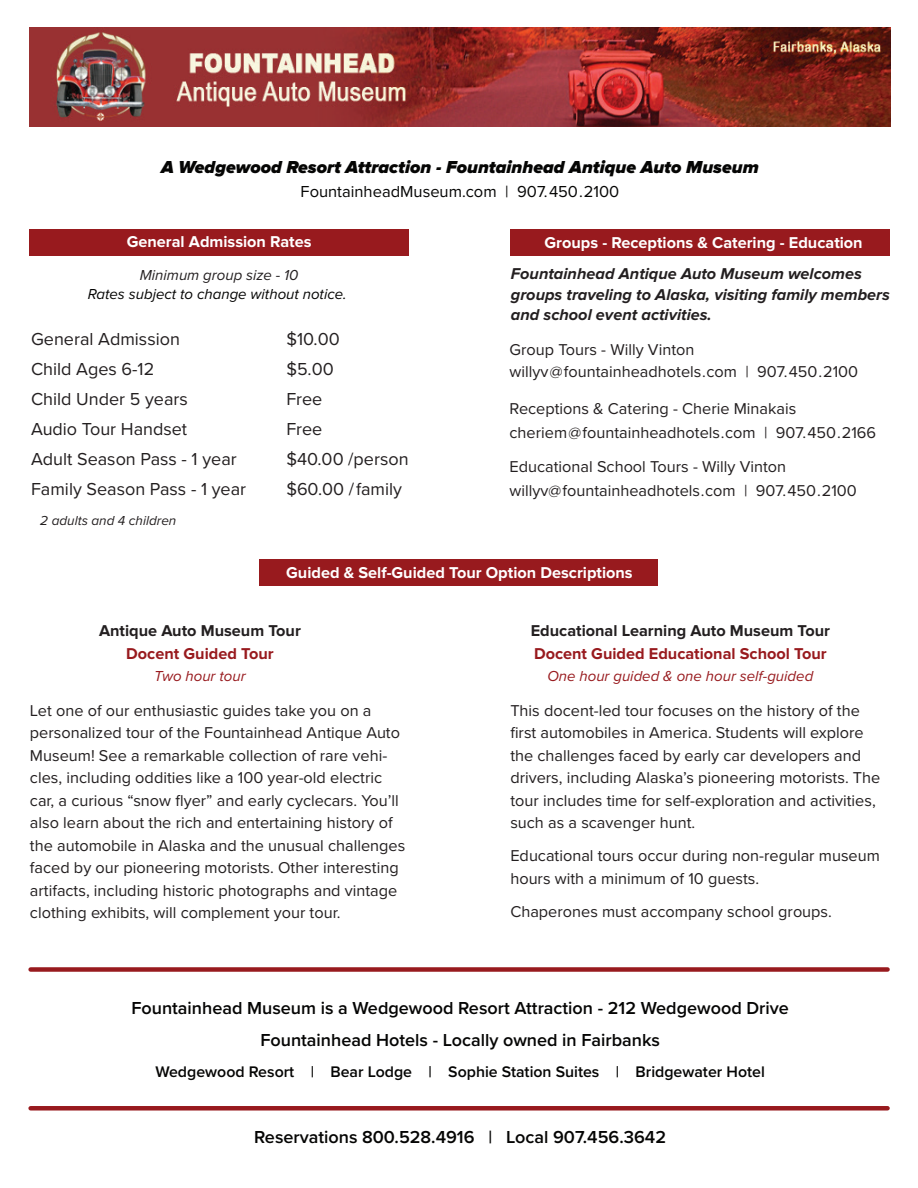
<style>
.page{position:relative;width:918px;height:1188px;background:#fff}
.page>*{position:absolute;margin:0;border:0;box-sizing:border-box;transform-origin:0 0}
.t1{font:18px/30px "Proxima Nova";color:#231f20}
.t2{font:600 18px/31.5px "Proxima Nova";color:#050504;text-align:center}
.t3{font:italic 900 18px "Proxima Nova";color:#050504}
.t4{font:16.5px "Proxima Nova";color:#050504}
.t5{font:16.35px/22.5px "Proxima Nova";color:#231f20}
.t6{font:italic 700 16.35px/20.7px "Proxima Nova";color:#231f20}
.t7{font:700 16.35px "Proxima Nova";color:#fff}
.t8{font:700 16.35px "Proxima Nova";color:#231f20}
.t9{font:700 16.35px "Proxima Nova";color:#981a1e}
.t10{font:600 15.9px "Proxima Nova";color:#050504}
.t11{font:italic 15px "Proxima Nova";color:#981a1e}
.t12{font:italic 15px "Proxima Nova";color:#050504}
.t13{font:italic 15px "Proxima Nova";color:#231f20}
.t14{font:italic 13.5px "Proxima Nova";color:#231f20}
</style>
<div class="page">
<div style="left:510px;top:229px;width:380px;height:27px;background:#981a1e"></div>
<div style="left:29px;top:229px;width:380px;height:27px;background:#981a1e"></div>
<img style="left:29px;top:28px;width:862px;height:99px">
<div style="left:31px;top:1106px;width:857px;height:5px;background:#981a1e"></div>
<div style="left:31px;top:967px;width:857px;height:5px;background:#981a1e"></div>
<div style="left:260px;top:559px;width:398px;height:27px;background:#981a1e"></div>
<p class="t3" style="left:161px;top:157px;width:599px">A Wedgewood Resort Attraction - Fountainhead Antique Auto Museum</p>
<p class="t4" style="left:301px;top:182px;width:320px">FountainheadMuseum.com | 907.450.2100</p>
<p class="t7" style="left:127px;top:233px;width:186px">General Admission Rates</p>
<p class="t13" style="left:140px;top:266px;width:160px">Minimum group size - 10</p>
<p class="t12" style="left:88px;top:285px;width:260px">Rates subject to change without notice.</p>
<p class="t7" style="left:545px;top:233px;width:320px">Groups - Receptions &amp; Catering - Education</p>
<p class="t6" style="left:511px;top:264px;width:381px">Fountainhead Antique Auto Museum welcomes groups traveling to Alaska, visiting family members and school event activities.</p>
<p class="t1" style="left:31px;top:324px;width:217px">General Admission<br>Child Ages 6-12<br>Child Under 5 years<br>Audio Tour Handset<br>Adult Season Pass - 1 year<br>Family Season Pass - 1 year</p>
<p class="t14" style="left:40px;top:512px;width:138px">2 adults and 4 children</p>
<p class="t1" style="left:286px;top:324px;width:124px">$10.00<br>$5.00<br>Free<br>Free<br>$40.00 /person $60.00 /family</p>
<p class="t5" style="left:510px;top:339px;width:350px">Group Tours - Willy Vinton willyv@fountainheadhotels.com | 907.450.2100</p>
<p class="t5" style="left:510px;top:397px;width:368px;line-height:24px">Receptions &amp; Catering - Cherie Minakais cheriem@fountainheadhotels.com | 907.450.2166</p>
<p class="t5" style="left:510px;top:455px;width:349px;line-height:24px">Educational School Tours - Willy Vinton willyv@fountainheadhotels.com | 907.450.2100</p>
<p class="t7" style="left:286px;top:563px;width:348px">Guided &amp; Self-Guided Tour Option Descriptions</p>
<p class="t8" style="left:99px;top:622px;width:203px">Antique Auto Museum Tour</p>
<p class="t9" style="left:126px;top:644px;width:149px">Docent Guided Tour</p>
<p class="t11" style="left:154px;top:667px;width:93px">Two hour tour</p>
<p class="t5" style="left:30px;top:699px;width:377px">Let one of our enthusiastic guides take you on a personalized tour of the Fountainhead Antique Auto Museum! See a remarkable collection of rare vehi&shy;cles, including oddities like a 100 year-old electric car, a curious “snow flyer” and early cyclecars. You’ll also learn about the rich and entertaining history of the automobile in Alaska and the unusual challenges faced by our pioneering motorists. Other interesting artifacts, including historic photographs and vintage clothing exhibits, will complement your tour.</p>
<p class="t8" style="left:531px;top:622px;width:301px">Educational Learning Auto Museum Tour</p>
<p class="t9" style="left:534px;top:644px;width:294px">Docent Guided Educational School Tour</p>
<p class="t11" style="left:547px;top:667px;width:267px">One hour guided &amp; one hour self-guided</p>
<p class="t5" style="left:510px;top:699px;width:372px">This docent-led tour focuses on the history of the first automobiles in America. Students will explore the challenges faced by early car developers and drivers, including Alaska’s pioneering motorists. The tour includes time for self-exploration and activities, such as a scavenger hunt.</p>
<p class="t5" style="left:510px;top:845px;width:371px">Educational tours occur during non-regular museum hours with a minimum of 10 guests.</p>
<p class="t5" style="left:510px;top:900px;width:323px">Chaperones must accompany school groups.</p>
<p class="t2" style="left:131px;top:993px;width:659px">Fountainhead Museum is a Wedgewood Resort Attraction - 212 Wedgewood Drive<br>Fountainhead Hotels - Locally owned in Fairbanks</p>
<p class="t10" style="left:155px;top:1062px;width:611px">Wedgewood Resort | Bear Lodge | Sophie Station Suites | Bridgewater Hotel</p>
<p class="t2" style="left:254px;top:1121px;width:413px">Reservations 800.528.4916 | Local 907.456.3642</p>
</div>
